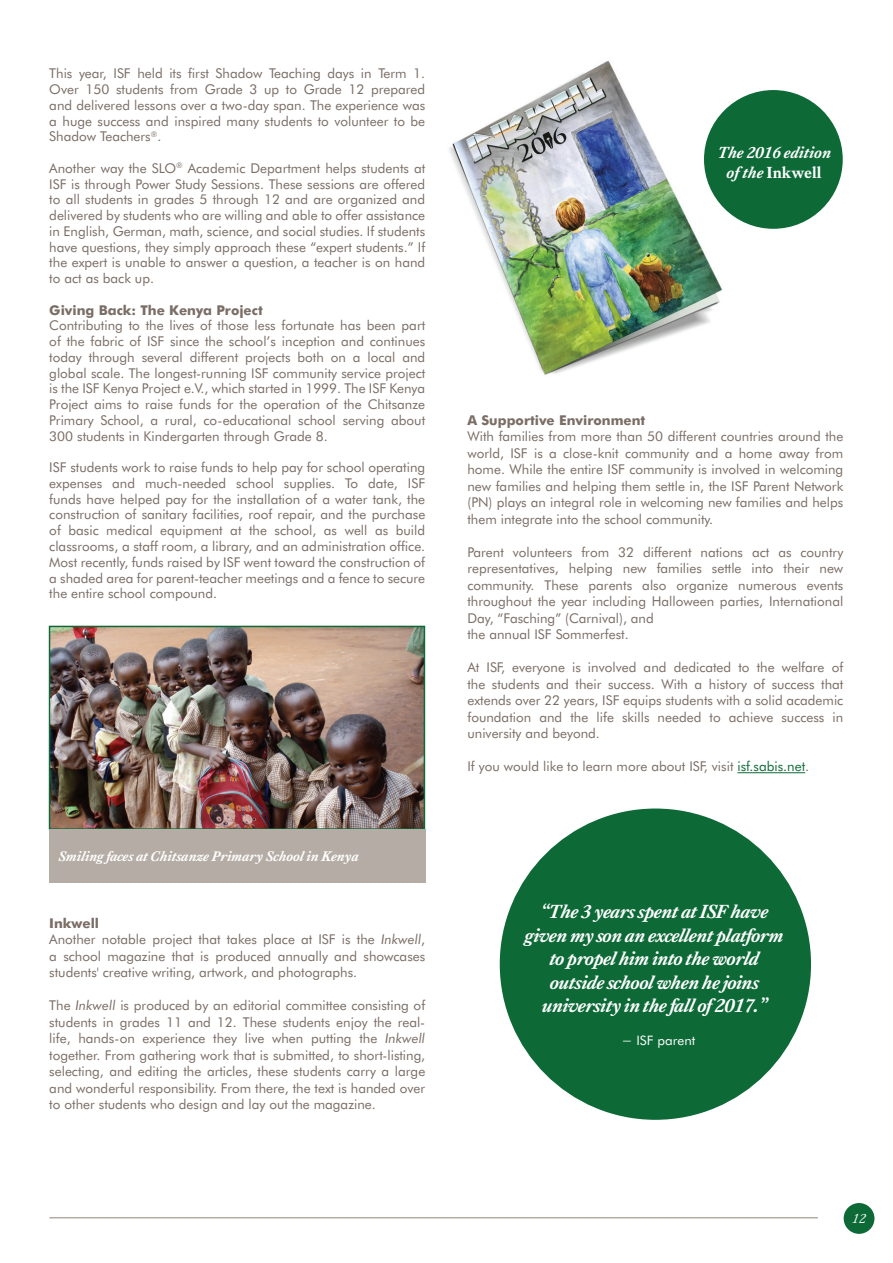
<style>
.page{position:relative;width:893px;height:1263px;background:#fff}
.page>*{position:absolute;margin:0;border:0;box-sizing:border-box;transform-origin:0 0}
.t1{font:italic 700 19.5px/23.4px "Kings Caslon";letter-spacing:-.02em;color:#fff;text-align:center}
.t2{font:italic 700 16.5px/19.8px "Kings Caslon";color:#fff;text-align:center}
.t3{font:italic 700 14.25px "Kings Caslon";color:#fff}
.t4{font:13.5px/15.8px "Futura BT";color:#7a6d65;text-align:justify}
.t5{font:700 13.5px "Futura BT";color:#7a6d65}
.t6{font:italic 13.5px "Kings Caslon";color:#fff}
.t7{font:13.05px "Futura BT";color:#fff}
.s1{font-weight:700}
.s2{font-style:italic}
.s3{font-style:normal}
.s4{color:#0d6a37}
</style>
<div class="page">
<div style="left:844px;top:1203px;width:30px;height:31px;background:#0d6a37;border-radius:50%"></div>
<hr style="left:49px;top:1217px;width:769px;height:1px;background:#b5ada5">
<img style="left:449px;top:61px;width:293px;height:314px">
<hr style="left:737px;top:772px;width:68px;height:1px;background:#0d6a37">
<img style="left:52px;top:629px;width:370px;height:198px">
<div style="left:49px;top:626px;width:376px;height:204px;border:2px solid #0d6a37"></div>
<div style="left:49px;top:830px;width:377px;height:53px;background:#b5ada5"></div>
<div style="left:704px;top:90px;width:139px;height:139px;background:#0d6a37;border-radius:50%"></div>
<div style="left:500px;top:808px;width:311px;height:312px;background:#0d6a37;border-radius:50%"></div>
<p class="t4" style="left:49px;top:66px;width:377px">This year, ISF held its first Shadow Teaching days in Term 1.<br>Over 150 students from Grade 3 up to Grade 12 prepared and delivered lessons over a two-day span. The experience was a huge success and inspired many students to volunteer to be Shadow Teachers<sup>®</sup>.</p>
<p class="t4" style="left:49px;top:160px;width:377px">Another way the SLO<sup>®</sup> Academic Department helps students at ISF is through Power Study Sessions. These sessions are offered to all students in grades 5 through 12 and are organized and delivered by students who are willing and able to offer assistance in English, German, math, science, and social studies. If students have questions, they simply approach these “expert students.” If the expert is unable to answer a question, a teacher is on hand to act as back up.</p>
<p class="t5" style="left:49px;top:302px;width:215px">Giving Back: The Kenya Project</p>
<p class="t4" style="left:49px;top:318px;width:377px">Contributing to the lives of those less fortunate has been part of the fabric of ISF since the school’s inception and continues today through several different projects both on a local and global scale. The longest-running ISF community service project is the ISF Kenya Project e.V., which started in 1999. The ISF Kenya Project aims to raise funds for the operation of the Chitsanze Primary School, a rural, co-educational school serving about 300 students in Kindergarten through Grade 8.</p>
<p class="t4" style="left:49px;top:459px;width:377px">ISF students work to raise funds to help pay for school operating expenses and much-needed school supplies. To date, ISF funds have helped pay for the installation of a water tank, the construction of sanitary facilities, roof repair, and the purchase of basic medical equipment at the school, as well as build classrooms, a staff room, a library, and an administration office.<br>Most recently, funds raised by ISF went toward the construction of a shaded area for parent-teacher meetings and a fence to secure the entire school compound.</p>
<p class="t3" style="left:58px;top:848px;width:302px">Smiling faces at Chitsanze Primary School in Kenya</p>
<p class="t4" style="left:49px;top:914px;width:377px;line-height:16.5px;text-align:left"><span class="s1">Inkwell<br></span>Another notable project that takes place at ISF is the <span class="s2">Inkwell</span>, a school magazine that is produced annually and showcases students' creative writing, artwork, and photographs.</p>
<p class="t4" style="left:49px;top:997px;width:377px;line-height:16.5px">The <span class="s2">Inkwell</span> is produced by an editorial committee consisting of students in grades 11 and 12. These students enjoy the real&shy;life, hands-on experience they live when putting the <span class="s2">Inkwell </span>together. From gathering work that is submitted, to short-listing, selecting, and editing the articles, these students carry a large and wonderful responsibility. From there, the text is handed over to other students who design and lay out the magazine.</p>
<p class="t2" style="left:717px;top:143px;width:115px">The 2016 edition of the <span class="s3">Inkwell</span></p>
<p class="t5" style="left:467px;top:412px;width:179px">A Supportive Environment</p>
<p class="t4" style="left:467px;top:428px;width:377px;line-height:16.5px">With families from more than 50 different countries around the world, ISF is a close-knit community and a home away from home. While the entire ISF community is involved in welcoming new families and helping them settle in, the ISF Parent Network (PN) plays an integral role in welcoming new families and helps them integrate into the school community.</p>
<p class="t4" style="left:467px;top:543px;width:377px;line-height:16.5px;text-align:left">Parent volunteers from 32 different nations act as country representatives, helping new families settle into their new community. These parents also organize numerous events throughout the year including Halloween parties, International Day, “Fasching” (Carnival), and<br>the annual ISF Sommerfest.</p>
<p class="t4" style="left:467px;top:659px;width:377px;line-height:16.5px">At ISF, everyone is involved and dedicated to the welfare of the students and their success. With a history of success that extends over 22 years, ISF equips students with a solid academic foundation and the life skills needed to achieve success in university and beyond.</p>
<p class="t4" style="left:467px;top:758px;width:343px">If you would like to learn more about ISF, visit <span class="s4">isf.sabis.net</span>.</p>
<h1 class="t1" style="left:525px;top:900px;width:260px">“The 3 years spent at ISF have given my son an excellent platform to propel him into the world outside school when he joins university in the fall of 2017.”</h1>
<p class="t7" style="left:621px;top:1032px;width:76px">− ISF parent</p>
<p class="t6" style="left:852px;top:1211px;width:15px">12</p>
</div>
